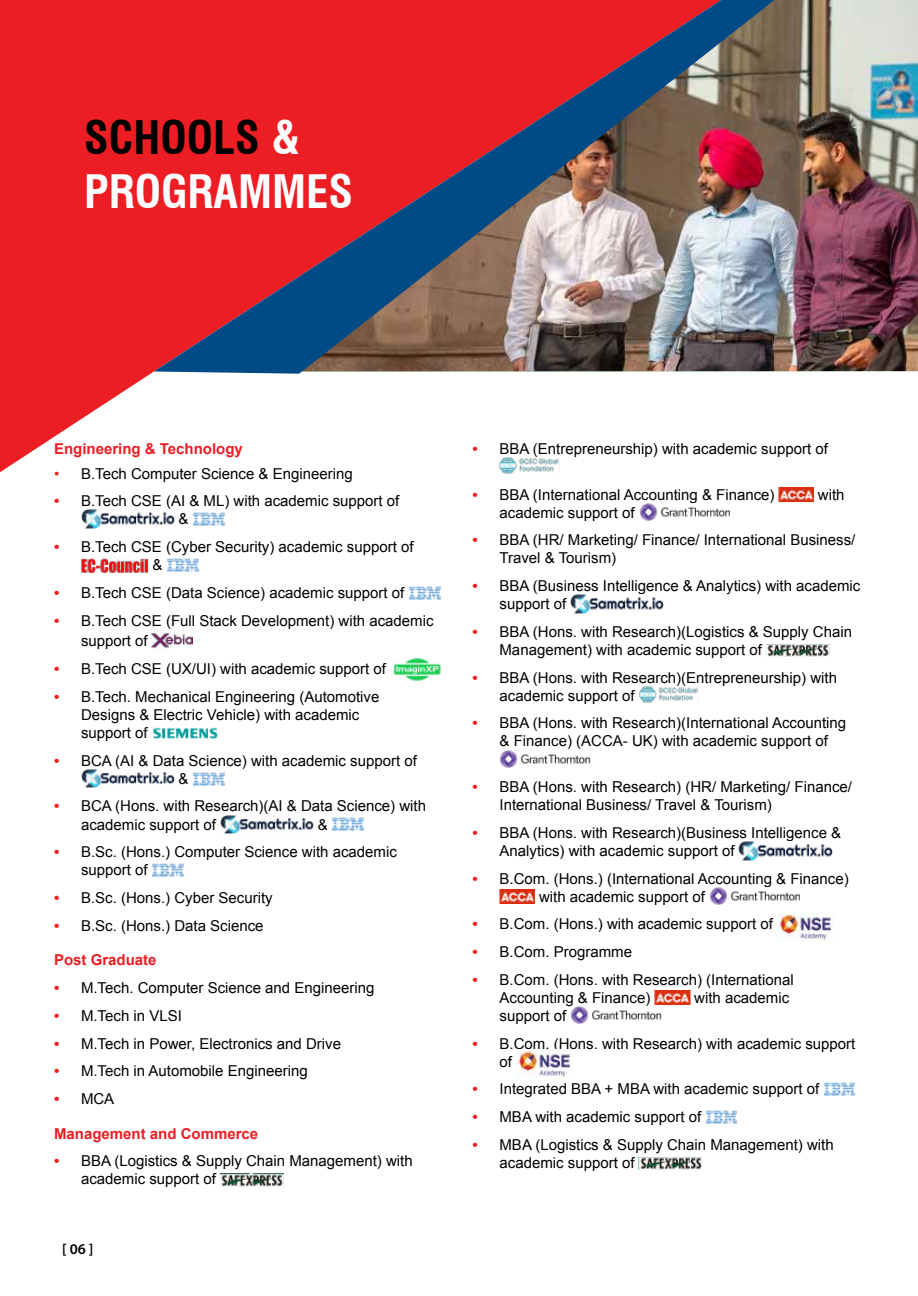
<style>
.page{position:relative;width:918px;height:1296px;background:#fff}
.page>*{position:absolute;margin:0;border:0;box-sizing:border-box;transform-origin:0 0}
.t1{font:700 condensed 45px/54px "Swiss 721 BT";color:#fff}
.t2{font:15px/18px "Arial";color:#000}
.t3{font:700 15px "Arial";color:#ed1d24}
.t4{font:600 15px "Myriad Pro";color:#000}
.s1{color:#000}
.s2{color:#ed1d24}
.s3{font-weight:700;color:#ed1d24}
</style>
<div class="page">
<svg style="left:0;top:0;width:560px;height:472px;fill:#ed1d24"></svg>
<img style="left:774px;top:0;width:144px;height:371px">
<img style="left:154px;top:0;width:620px;height:374px">
<img style="left:81px;top:510px;width:93px;height:19px">
<img style="left:193px;top:512px;width:32px;height:14px">
<img style="left:81px;top:558px;width:67px;height:15px">
<img style="left:167px;top:558px;width:32px;height:14px">
<img style="left:409px;top:586px;width:32px;height:14px">
<img style="left:152px;top:630px;width:40px;height:22px">
<img style="left:394px;top:658px;width:47px;height:23px">
<img style="left:153px;top:727px;width:65px;height:12px">
<img style="left:81px;top:769px;width:93px;height:19px">
<img style="left:193px;top:772px;width:32px;height:14px">
<img style="left:220px;top:815px;width:94px;height:19px">
<img style="left:332px;top:817px;width:32px;height:14px">
<img style="left:152px;top:863px;width:32px;height:14px">
<img style="left:220px;top:1174px;width:63px;height:13px">
<img style="left:500px;top:456px;width:59px;height:18px">
<img style="left:779px;top:488px;width:35px;height:14px">
<img style="left:639px;top:503px;width:90px;height:18px">
<img style="left:570px;top:595px;width:94px;height:18px">
<img style="left:766px;top:644px;width:63px;height:13px">
<img style="left:639px;top:686px;width:59px;height:17px">
<img style="left:500px;top:750px;width:90px;height:18px">
<img style="left:739px;top:841px;width:93px;height:19px">
<img style="left:500px;top:890px;width:35px;height:14px">
<img style="left:709px;top:887px;width:91px;height:18px">
<img style="left:777px;top:912px;width:57px;height:29px">
<img style="left:655px;top:991px;width:35px;height:14px">
<img style="left:570px;top:1006px;width:91px;height:18px">
<img style="left:516px;top:1049px;width:57px;height:29px">
<img style="left:824px;top:1082px;width:32px;height:14px">
<img style="left:706px;top:1110px;width:32px;height:14px">
<img style="left:639px;top:1157px;width:63px;height:13px">
<h1 class="t1" style="left:84px;top:111px;width:218px"><span class="s1">SCHOOLS</span> &amp;<br>PROGRAMMES</h1>
<p class="t3" style="left:54px;top:439px;width:190px">Engineering &amp; Technology</p>
<p class="t2" style="left:54px;top:464px;width:300px"><span class="s2">•</span> B.Tech Computer Science &amp; Engineering</p>
<p class="t2" style="left:178px;top:492px;width:222px;text-indent:-124px"><span class="s3">•</span> B.Tech CSE (AI &amp; ML) with academic support of &amp;</p>
<p class="t2" style="left:152px;top:538px;width:263px;text-indent:-98px"><span class="s3">•</span> B.Tech CSE (Cyber Security) academic support of &amp;</p>
<p class="t2" style="left:54px;top:584px;width:352px"><span class="s3">•</span> B.Tech CSE (Data Science) academic support of</p>
<p class="t2" style="left:81px;top:610px;width:354px;line-height:20.7px;text-indent:-27px"><span class="s3">•</span> B.Tech CSE (Full Stack Development) with academic support of</p>
<p class="t2" style="left:54px;top:660px;width:334px"><span class="s3">•</span> B.Tech CSE (UX/UI) with academic support of</p>
<p class="t2" style="left:81px;top:688px;width:300px;text-indent:-27px"><span class="s3">•</span> B.Tech. Mechanical Engineering (Automotive<br>Designs &amp; Electric Vehicle) with academic support of</p>
<p class="t2" style="left:178px;top:751px;width:240px;text-indent:-124px"><span class="s3">•</span> BCA (AI &amp; Data Science) with academic support of &amp;</p>
<p class="t2" style="left:81px;top:797px;width:347px;text-indent:-27px"><span class="s3">•</span> BCA (Hons. with Research)(AI &amp; Data Science) with academic support of</p>
<p class="t2" style="left:318px;top:815px;width:12px">&amp;</p>
<p class="t2" style="left:81px;top:843px;width:317px;text-indent:-27px"><span class="s3">•</span> B.Sc. (Hons.) Computer Science with academic support of</p>
<p class="t2" style="left:54px;top:889px;width:220px"><span class="s3">•</span> B.Sc. (Hons.) Cyber Security</p>
<p class="t2" style="left:54px;top:917px;width:211px"><span class="s3">•</span> B.Sc. (Hons.) Data Science</p>
<p class="t3" style="left:54px;top:950px;width:104px">Post Graduate</p>
<p class="t2" style="left:54px;top:979px;width:322px"><span class="s3">•</span> M.Tech. Computer Science and Engineering</p>
<p class="t2" style="left:54px;top:1007px;width:129px"><span class="s3">•</span> M.Tech in VLSI</p>
<p class="t2" style="left:54px;top:1034px;width:289px"><span class="s3">•</span> M.Tech in Power, Electronics and Drive</p>
<p class="t2" style="left:54px;top:1062px;width:255px"><span class="s3">•</span> M.Tech in Automobile Engineering</p>
<p class="t2" style="left:54px;top:1090px;width:62px"><span class="s3">•</span> MCA</p>
<p class="t3" style="left:54px;top:1124px;width:206px">Management and Commerce</p>
<p class="t2" style="left:81px;top:1152px;width:333px;text-indent:-27px"><span class="s3">•</span> BBA (Logistics &amp; Supply Chain Management) with academic support of</p>
<p class="t4" style="left:62px;top:1239px;width:33px">[ 06 ]</p>
<p class="t2" style="left:472px;top:439px;width:357px"><span class="s3">•</span> BBA (Entrepreneurship) with academic support of</p>
<p class="t2" style="left:472px;top:485px;width:304px"><span class="s3">•</span> BBA (International Accounting &amp; Finance)</p>
<p class="t2" style="left:818px;top:485px;width:28px">with</p>
<p class="t2" style="left:499px;top:503px;width:137px">academic support of</p>
<p class="t2" style="left:500px;top:531px;width:357px;text-indent:-27px"><span class="s3">•</span> BBA (HR/ Marketing/ Finance/ International Business/<br>Travel &amp; Tourism)</p>
<p class="t2" style="left:500px;top:577px;width:362px;text-indent:-27px"><span class="s3">•</span> BBA (Business Intelligence &amp; Analytics) with academic support of</p>
<p class="t2" style="left:500px;top:622px;width:354px;text-indent:-27px"><span class="s3">•</span> BBA (Hons. with Research)(Logistics &amp; Supply Chain<br>Management) with academic support of</p>
<p class="t2" style="left:500px;top:668px;width:339px;text-indent:-27px"><span class="s3">•</span> BBA (Hons. with Research)(Entrepreneurship) with academic support of</p>
<p class="t2" style="left:472px;top:714px;width:375px;text-align:center"><span class="s3">•</span> BBA (Hons. with Research)(International Accounting &amp; Finance) (ACCA- UK) with academic support of</p>
<p class="t2" style="left:500px;top:778px;width:354px;text-indent:-27px"><span class="s3">•</span> BBA (Hons. with Research) (HR/ Marketing/ Finance/<br>International Business/ Travel &amp; Tourism)</p>
<p class="t2" style="left:500px;top:823px;width:343px;text-indent:-27px"><span class="s3">•</span> BBA (Hons. with Research)(Business Intelligence &amp;<br>Analytics) with academic support of</p>
<p class="t2" style="left:539px;top:869px;width:311px;text-indent:-67px"><span class="s3">•</span> B.Com. (Hons.) (International Accounting &amp; Finance) with academic support of</p>
<p class="t2" style="left:472px;top:915px;width:302px"><span class="s3">•</span> B.Com. (Hons.) with academic support of</p>
<p class="t2" style="left:472px;top:943px;width:161px"><span class="s3">•</span> B.Com. Programme</p>
<p class="t2" style="left:500px;top:970px;width:296px;text-indent:-27px"><span class="s3">•</span> B.Com. (Hons. with Research) (International<br>Accounting &amp; Finance)</p>
<p class="t2" style="left:694px;top:988px;width:97px">with academic</p>
<p class="t2" style="left:500px;top:1006px;width:68px">support of</p>
<p class="t2" style="left:500px;top:1034px;width:357px;text-indent:-27px"><span class="s3">•</span> B.Com. (Hons. with Research) with academic support of</p>
<p class="t2" style="left:472px;top:1080px;width:348px"><span class="s3">•</span> Integrated BBA + MBA with academic support of</p>
<p class="t2" style="left:472px;top:1108px;width:230px"><span class="s3">•</span> MBA with academic support of</p>
<p class="t2" style="left:500px;top:1135px;width:336px;text-indent:-27px"><span class="s3">•</span> MBA (Logistics &amp; Supply Chain Management) with academic support of</p>
</div>
